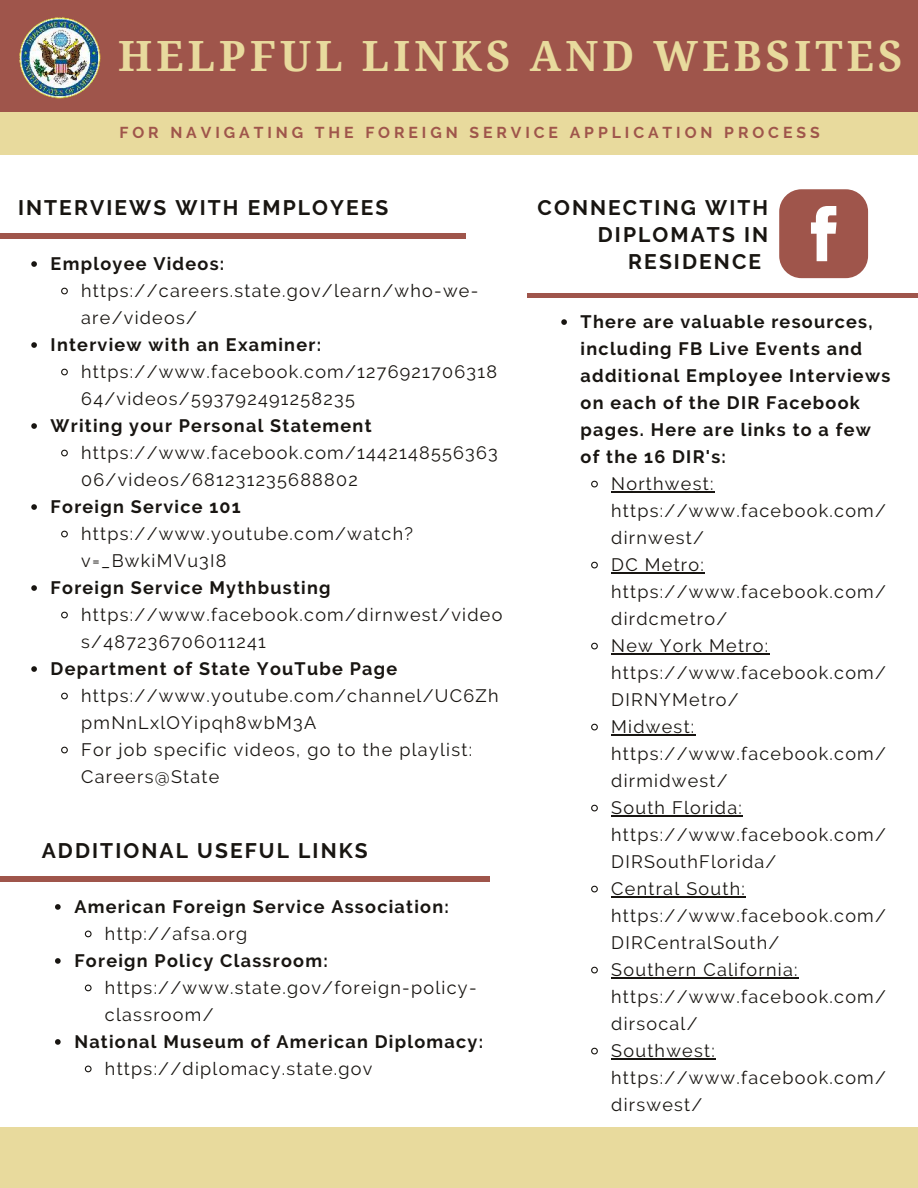
<style>
.page{position:relative;width:918px;height:1188px;background:#fff}
.page>*{position:absolute;margin:0;border:0;box-sizing:border-box;transform-origin:0 0}
.t1{font:700 41.7px "Droid Serif";letter-spacing:.1em;color:#e8da9d}
.t2{font:700 21px "Raleway";letter-spacing:.1em;color:#181511}
.t3{font:18px/27px "Raleway";letter-spacing:.07em;color:#181511}
.t4{font:700 18px/27px "Raleway";letter-spacing:.07em;color:#181511}
.t5{font:700 15.75px "Raleway";letter-spacing:.25em;color:#9f554b}
</style>
<div class="page">
<div style="left:0;top:0;width:918px;height:122px;background:#9f554b"></div>
<div style="left:0;top:112px;width:361px;height:42px;background:#e8da9d"></div>
<div style="left:344px;top:112px;width:386px;height:42px;background:#e8da9d"></div>
<div style="left:702px;top:112px;width:216px;height:42px;background:#e8da9d"></div>
<img style="left:19px;top:17px;width:81px;height:82px">
<div style="left:0;top:1128px;width:402px;height:60px;background:#e8da9d"></div>
<div style="left:377px;top:1128px;width:541px;height:60px;background:#e8da9d"></div>
<svg style="left:31px;top:261px;width:6px;height:6px"></svg>
<svg style="left:61px;top:287px;width:7px;height:8px"></svg>
<svg style="left:31px;top:342px;width:6px;height:6px"></svg>
<svg style="left:61px;top:368px;width:7px;height:8px"></svg>
<svg style="left:31px;top:423px;width:6px;height:6px"></svg>
<svg style="left:61px;top:449px;width:7px;height:8px"></svg>
<svg style="left:31px;top:504px;width:6px;height:6px"></svg>
<svg style="left:61px;top:530px;width:7px;height:8px"></svg>
<svg style="left:31px;top:585px;width:6px;height:6px"></svg>
<svg style="left:61px;top:611px;width:7px;height:8px"></svg>
<svg style="left:31px;top:666px;width:6px;height:6px"></svg>
<svg style="left:61px;top:692px;width:7px;height:8px"></svg>
<svg style="left:61px;top:746px;width:7px;height:8px"></svg>
<hr style="left:0;top:234px;width:466px;height:4px;background:#9f554b">
<svg style="left:779px;top:189px;width:89px;height:89px;background:#ae7068"></svg>
<svg style="left:561px;top:319px;width:6px;height:6px"></svg>
<svg style="left:591px;top:480px;width:7px;height:8px"></svg>
<hr style="left:611px;top:491px;width:104px;height:2px;background:#181511">
<svg style="left:591px;top:561px;width:7px;height:8px"></svg>
<hr style="left:611px;top:572px;width:94px;height:2px;background:#181511">
<svg style="left:591px;top:642px;width:7px;height:8px"></svg>
<hr style="left:611px;top:653px;width:158px;height:2px;background:#181511">
<svg style="left:591px;top:723px;width:7px;height:8px"></svg>
<hr style="left:611px;top:734px;width:85px;height:2px;background:#181511">
<svg style="left:591px;top:804px;width:7px;height:8px"></svg>
<hr style="left:611px;top:815px;width:132px;height:2px;background:#181511">
<svg style="left:591px;top:885px;width:7px;height:8px"></svg>
<hr style="left:611px;top:896px;width:135px;height:2px;background:#181511">
<svg style="left:591px;top:966px;width:7px;height:8px"></svg>
<hr style="left:611px;top:977px;width:188px;height:2px;background:#181511">
<svg style="left:591px;top:1047px;width:7px;height:8px"></svg>
<hr style="left:611px;top:1058px;width:105px;height:2px;background:#181511">
<div style="left:527px;top:293px;width:391px;height:5px;background:#9f554b"></div>
<svg style="left:55px;top:904px;width:6px;height:6px"></svg>
<svg style="left:84px;top:930px;width:8px;height:8px"></svg>
<svg style="left:55px;top:958px;width:6px;height:6px"></svg>
<svg style="left:84px;top:984px;width:8px;height:8px"></svg>
<svg style="left:55px;top:1039px;width:6px;height:6px"></svg>
<svg style="left:84px;top:1065px;width:8px;height:8px"></svg>
<hr style="left:0;top:877px;width:489px;height:4px;background:#9f554b">
<h1 class="t1" style="left:118px;top:27px;width:786px">HELPFUL LINKS AND WEBSITES</h1>
<p class="t5" style="left:119px;top:124px;width:702px">FOR NAVIGATING THE FOREIGN SERVICE APPLICATION PROCESS</p>
<p class="t2" style="left:18px;top:195px;width:372px">INTERVIEWS WITH EMPLOYEES</p>
<p class="t4" style="left:51px;top:250px;width:175px">Employee Videos:</p>
<p class="t3" style="left:81px;top:277px;width:399px">https://careers.state.gov/learn/who-we&shy;are/videos/</p>
<p class="t4" style="left:51px;top:331px;width:272px">Interview with an Examiner:</p>
<p class="t3" style="left:81px;top:358px;width:417px">https://www.facebook.com/1276921706318<br>64/videos/593792491258235</p>
<p class="t4" style="left:51px;top:412px;width:322px">Writing your Personal Statement</p>
<p class="t3" style="left:81px;top:439px;width:418px">https://www.facebook.com/1442148556363<br>06/videos/681231235688802</p>
<p class="t4" style="left:51px;top:493px;width:192px">Foreign Service 101</p>
<p class="t3" style="left:81px;top:520px;width:333px">https://www.youtube.com/watch? v=_BwkiMVu3I8</p>
<p class="t4" style="left:51px;top:574px;width:281px">Foreign Service Mythbusting</p>
<p class="t3" style="left:81px;top:601px;width:423px">https://www.facebook.com/dirnwest/video s/487236706011241</p>
<p class="t4" style="left:51px;top:655px;width:348px">Department of State YouTube Page</p>
<p class="t3" style="left:81px;top:682px;width:419px">https://www.youtube.com/channel/UC6Zh pmNnLxlOYipqh8wbM3A<br>For job specific videos, go to the playlist:<br>Careers@State</p>
<p class="t2" style="left:42px;top:838px;width:328px">ADDITIONAL USEFUL LINKS</p>
<p class="t4" style="left:74px;top:893px;width:376px">American Foreign Service Association:</p>
<p class="t3" style="left:105px;top:920px;width:144px">http://afsa.org</p>
<p class="t4" style="left:74px;top:947px;width:255px">Foreign Policy Classroom:</p>
<p class="t3" style="left:105px;top:974px;width:373px">https://www.state.gov/foreign-policy&shy;classroom/</p>
<p class="t4" style="left:74px;top:1028px;width:410px">National Museum of American Diplomacy:</p>
<p class="t3" style="left:105px;top:1055px;width:269px">https://diplomacy.state.gov</p>
<p class="t2" style="left:538px;top:195px;width:232px">CONNECTING WITH</p>
<p class="t2" style="left:598px;top:222px;width:172px">DIPLOMATS IN</p>
<p class="t2" style="left:628px;top:249px;width:134px">RESIDENCE</p>
<p class="t4" style="left:581px;top:309px;width:311px">There are valuable resources, including FB Live Events and additional Employee Interviews on each of the DIR Facebook pages. Here are links to a few of the 16 DIR's:</p>
<p class="t3" style="left:611px;top:470px;width:276px">Northwest: https://www.facebook.com/ dirnwest/<br>DC Metro: https://www.facebook.com/ dirdcmetro/<br>New York Metro: https://www.facebook.com/<br>DIRNYMetro/<br>Midwest: https://www.facebook.com/ dirmidwest/<br>South Florida: https://www.facebook.com/<br>DIRSouthFlorida/<br>Central South: https://www.facebook.com/<br>DIRCentralSouth/<br>Southern California: https://www.facebook.com/ dirsocal/<br>Southwest: https://www.facebook.com/ dirswest/</p>
</div>
